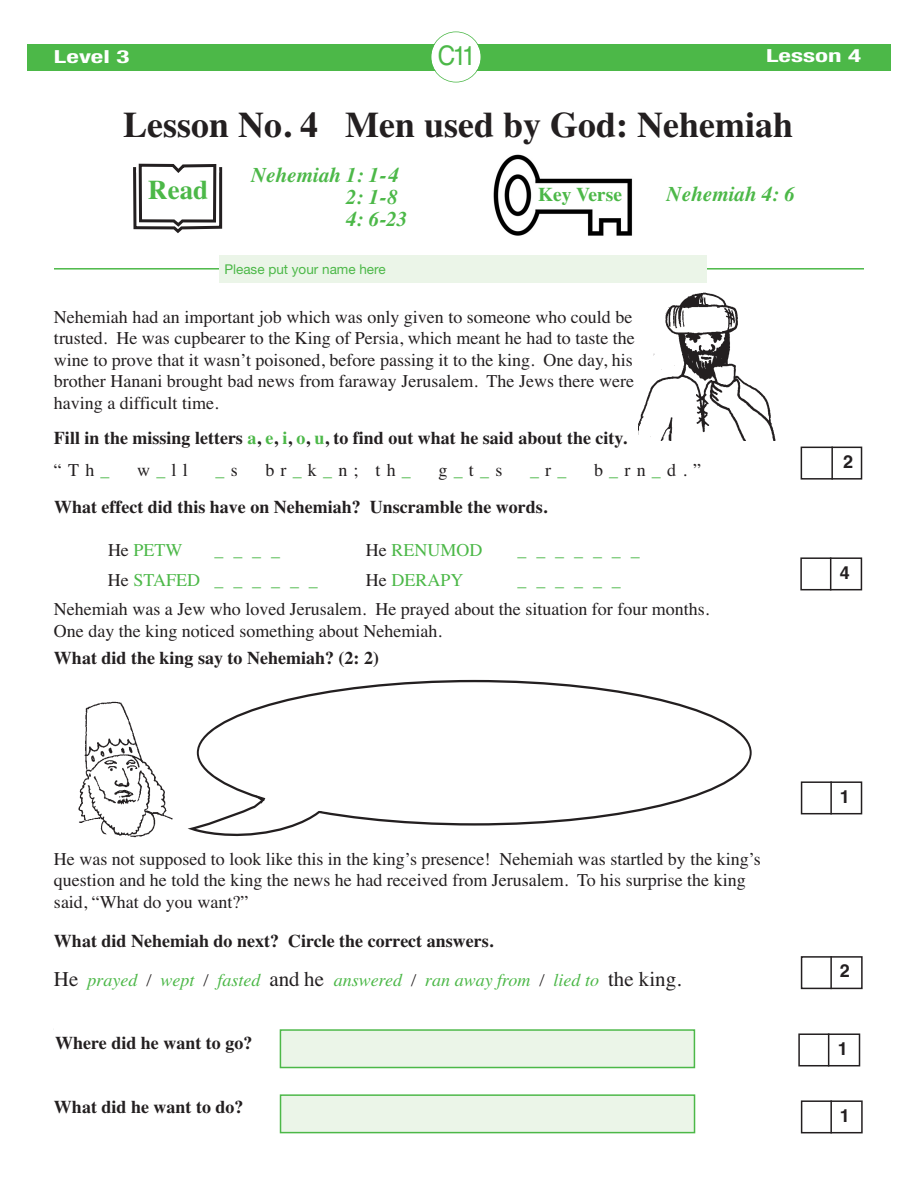
<style>
.page{position:relative;width:918px;height:1188px;background:#fff}
.page>*{position:absolute;margin:0;border:0;box-sizing:border-box;transform-origin:0 0}
.t1{font:700 36px "Times";color:#231f20}
.t2{font:700 27px "Times";color:#4cb848}
.t3{font:27px "Helvetica";color:#4cb848;scale:.9 1}
.t4{font:italic 700 21px/22.5px "Times";color:#4cb848}
.t5{font:700 19.5px "Times";color:#4cb848}
.t6{font:18px/21.6px "Times";color:#231f20}
.t7{font:700 18px/32.1px "Times";color:#231f20}
.t8{font:18px "Times";color:#4cb848}
.t9{font:700 condensed 18px "Helvetica Neue";color:#fff;scale:1.5 1}
.t10{font:700 18px "Helvetica";color:#231f20}
.t11{font:13.5px "Helvetica Neue";color:#4cb848}
.s1{color:#4cb848}
.s2{font-weight:400}
.s3{font-weight:400;color:#4cb848}
.s4{color:#231f20}
.s5{font-weight:400;font-size:21px}
.s6{font-weight:400;font-style:italic;color:#4cb848}
.s7{font-weight:400;font-style:italic}
</style>
<div class="page">
<svg style="left:133px;top:164px;width:89px;height:69px"></svg>
<div style="left:146px;top:178px;width:64px;height:33px;background:#fff"></div>
<img style="left:493px;top:154px;width:140px;height:82px">
<div style="left:27px;top:44px;width:864px;height:27px;background:#4cb848"></div>
<div style="left:431px;top:32px;width:50px;height:50px;background:#fff;border-radius:50%"></div>
<div style="left:430px;top:31px;width:51px;height:51px;border:2px solid #4cb848;border-radius:50%"></div>
<hr style="left:54px;top:268px;width:810px;height:2px;background:#4cb848">
<div style="left:219px;top:255px;width:487px;height:28px;background:#ebf5e8"></div>
<div style="left:281px;top:1096px;width:413px;height:36px;background:#ebf5e8"></div>
<div style="left:280px;top:1094px;width:415px;height:39px;border:2px solid #4cb848"></div>
<div style="left:281px;top:1031px;width:413px;height:36px;background:#ebf5e8"></div>
<div style="left:280px;top:1029px;width:415px;height:39px;border:2px solid #4cb848"></div>
<svg style="left:197px;top:680px;width:555px;height:146px"></svg>
<svg style="left:188px;top:795px;width:151px;height:41px"></svg>
<img style="left:78px;top:701px;width:95px;height:137px">
<img style="left:638px;top:292px;width:138px;height:148px">
<svg style="left:798px;top:446px;width:65px;height:688px"></svg>
<hr style="left:830px;top:1100px;width:2px;height:33px;background:#231f20">
<p class="t9" style="left:54px;top:46px;width:52px">Level 3</p>
<h2 class="t3" style="left:438px;top:45px;width:44px">C11</h2>
<p class="t9" style="left:766px;top:46px;width:65px">Lesson 4</p>
<h1 class="t1" style="left:123px;top:111px;width:672px">Lesson No. 4 Men used by God: Nehemiah</h1>
<h2 class="t2" style="left:148px;top:180px;width:61px">Read</h2>
<p class="t4" style="left:346px;top:165px;width:63px;text-indent:-95px">Nehemiah 1: 1-4<br>2: 1-8<br>4: 6-23</p>
<p class="t5" style="left:538px;top:187px;width:85px">Key Verse</p>
<p class="t4" style="left:667px;top:184px;width:130px">Nehemiah 4: 6</p>
<p class="t11" style="left:224px;top:264px;width:163px">Please put your name here</p>
<p class="t6" style="left:54px;top:307px;width:582px">Nehemiah had an important job which was only given to someone who could be trusted. He was cupbearer to the King of Persia, which meant he had to taste the wine to prove that it wasn’t poisoned, before passing it to the king. One day, his brother Hanani brought bad news from faraway Jerusalem. The Jews there were having a difficult time.</p>
<p class="t7" style="left:54px;top:424px;width:575px">Fill in the missing letters <span class="s1">a</span>, <span class="s1">e</span>, <span class="s1">i</span>, <span class="s1">o</span>, <span class="s1">u</span>, to find out what he said about the city. <span class="s2">“Th</span><span class="s3">_</span></p>
<p class="t6" style="left:137px;top:461px;width:52px">w<span class="s1">_</span>ll</p>
<p class="t8" style="left:216px;top:464px;width:24px">_ <span class="s4">s</span></p>
<p class="t6" style="left:265px;top:461px;width:147px">br<span class="s1">_</span>k<span class="s1">_</span>n; th<span class="s1">_</span></p>
<p class="t6" style="left:439px;top:461px;width:65px">g<span class="s1">_</span>t<span class="s1">_</span>s</p>
<p class="t8" style="left:530px;top:464px;width:38px">_<span class="s4">r</span>_</p>
<p class="t6" style="left:594px;top:461px;width:108px">b<span class="s1">_</span>rn<span class="s1">_</span>d.”</p>
<p class="t7" style="left:54px;top:492px;width:495px">What effect did this have on Nehemiah? Unscramble the words.</p>
<p class="t8" style="left:108px;top:544px;width:76px"><span class="s4">He</span> PETW</p>
<p class="t8" style="left:215px;top:544px;width:67px">____</p>
<p class="t8" style="left:366px;top:544px;width:118px"><span class="s4">He</span> RENUMOD</p>
<p class="t8" style="left:517px;top:544px;width:124px">_______</p>
<p class="t8" style="left:108px;top:574px;width:211px"><span class="s4">He</span> STAFED _ _ _ _ _ _</p>
<p class="t8" style="left:366px;top:574px;width:99px"><span class="s4">He</span> DERAPY</p>
<p class="t8" style="left:517px;top:574px;width:105px">______</p>
<p class="t6" style="left:54px;top:600px;width:657px">Nehemiah was a Jew who loved Jerusalem. He prayed about the situation for four months.<br>One day the king noticed something about Nehemiah.</p>
<p class="t7" style="left:54px;top:644px;width:327px">What did the king say to Nehemiah? (2: 2)</p>
<p class="t10" style="left:843px;top:456px;width:12px">2</p>
<p class="t10" style="left:840px;top:566px;width:12px">4</p>
<p class="t6" style="left:54px;top:849px;width:708px">He was not supposed to look like this in the king’s presence! Nehemiah was startled by the king’s question and he told the king the news he had received from Jerusalem. To his surprise the king said, “What do you want?”</p>
<p class="t7" style="left:54px;top:923px;width:629px;line-height:39px">What did Nehemiah do next? Circle the correct answers.<br><span class="s5">He</span> <span class="s6">prayed</span> <span class="s7">/</span> <span class="s6">wept</span> <span class="s7">/</span> <span class="s6">fasted</span> <span class="s5">and he</span> <span class="s6">answered</span> <span class="s7">/</span> <span class="s6">ran away from</span> <span class="s7">/</span> <span class="s6">lied to</span> <span class="s5">the king.</span></p>
<p class="t7" style="left:54px;top:1021px;width:199px">Where did he want to go?</p>
<p class="t7" style="left:55px;top:1028px;width:199px">Where did he want to go?</p>
<p class="t7" style="left:54px;top:1086px;width:191px">What did he want to do?</p>
<p class="t7" style="left:54px;top:1093px;width:191px">What did he want to do?</p>
<p class="t10" style="left:840px;top:790px;width:12px">1</p>
<p class="t10" style="left:840px;top:964px;width:12px">2</p>
<p class="t10" style="left:838px;top:1042px;width:12px">1</p>
<p class="t10" style="left:840px;top:1109px;width:12px">1</p>
</div>
